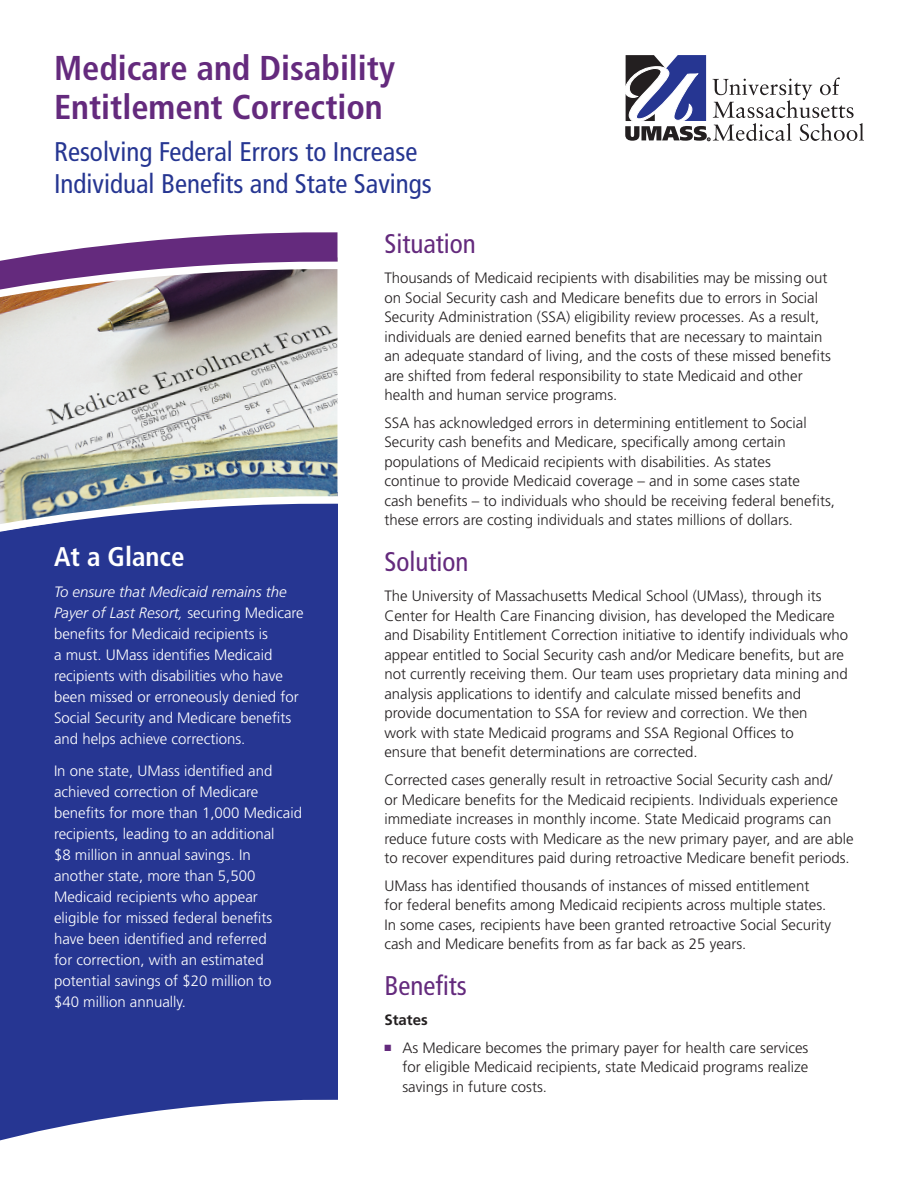
<style>
.page{position:relative;width:918px;height:1188px;background:#fff}
.page>*{position:absolute;margin:0;border:0;box-sizing:border-box;transform-origin:0 0}
.Main_Title{font:700 condensed 34.5px/39px "Frutiger LT Std";color:#642a7d}
.Secondary_Title{font:condensed 27px/31.5px "Frutiger LT Std";color:#263692}
.Headers{font:condensed 27px "Frutiger LT Std";color:#642a7d}
.AtAGlance-Head{font:700 condensed 27px "Frutiger LT Std";color:#fff}
.Body_Copy{font:300 15px/19.5px "Frutiger LT Std";color:#231f20}
.AtAGlance-Body{font:300 15px/21px "Frutiger LT Std";color:#fff}
.Body_Copy-2{font:700 15px "Frutiger LT Std";color:#231f20}
.s1{color:#642a7d}
.s2{font-style:italic}
</style>
<div class="page">
<div style="left:0;top:493px;width:337px;height:695px;background:#263692"></div>
<img style="left:0;top:304px;width:337px;height:189px">
<svg style="left:0;top:493px;width:338px;height:45px"></svg>
<img style="left:0;top:282px;width:338px;height:22px">
<svg style="left:0;top:141px;width:710px;height:141px"></svg>
<svg style="left:0;top:1087px;width:338px;height:101px;fill:#fff"></svg>
<svg style="left:625px;top:55px;width:239px;height:86px"></svg>
<p class="Main_Title" style="left:54px;top:48px;width:343px">Medicare and Disability<br>Entitlement Correction</p>
<p class="Secondary_Title" style="left:54px;top:136px;width:379px">Resolving Federal Errors to Increase<br>Individual Benefits and State Savings</p>
<p class="Headers" style="left:384px;top:228px;width:93px">Situation</p>
<p class="Body_Copy" style="left:384px;top:268px;width:448px">Thousands of Medicaid recipients with disabilities may be missing out on Social Security cash and Medicare benefits due to errors in Social Security Administration (SSA) eligibility review processes. As a result, individuals are denied earned benefits that are necessary to maintain an adequate standard of living, and the costs of these missed benefits are shifted from federal responsibility to state Medicaid and other health and human service programs.</p>
<p class="Body_Copy" style="left:384px;top:413px;width:452px">SSA has acknowledged errors in determining entitlement to Social Security cash benefits and Medicare, specifically among certain populations of Medicaid recipients with disabilities. As states<br>continue to provide Medicaid coverage – and in some cases state<br>cash benefits – to individuals who should be receiving federal benefits, these errors are costing individuals and states millions of dollars.</p>
<p class="Headers" style="left:384px;top:546px;width:86px">Solution</p>
<p class="Body_Copy" style="left:384px;top:587px;width:465px">The University of Massachusetts Medical School (UMass), through its Center for Health Care Financing division, has developed the Medicare and Disability Entitlement Correction initiative to identify individuals who appear entitled to Social Security cash and/or Medicare benefits, but are not currently receiving them. Our team uses proprietary data mining and analysis applications to identify and calculate missed benefits and provide documentation to SSA for review and correction. We then<br>work with state Medicaid programs and SSA Regional Offices to<br>ensure that benefit determinations are corrected.</p>
<p class="Body_Copy" style="left:384px;top:770px;width:471px">Corrected cases generally result in retroactive Social Security cash and/<br>or Medicare benefits for the Medicaid recipients. Individuals experience immediate increases in monthly income. State Medicaid programs can reduce future costs with Medicare as the new primary payer, and are able to recover expenditures paid during retroactive Medicare benefit periods.</p>
<p class="Body_Copy" style="left:384px;top:876px;width:448px">UMass has identified thousands of instances of missed entitlement for federal benefits among Medicaid recipients across multiple states.<br>In some cases, recipients have been granted retroactive Social Security cash and Medicare benefits from as far back as 25 years.</p>
<p class="Headers" style="left:384px;top:970px;width:84px">Benefits</p>
<p class="Body_Copy-2" style="left:384px;top:1011px;width:45px">States</p>
<p class="Body_Copy" style="left:402px;top:1038px;width:408px;text-align:justify;text-indent:-18px"><span class="s1">■</span> As Medicare becomes the primary payer for health care services for eligible Medicaid recipients, state Medicaid programs realize savings in future costs.</p>
<p class="AtAGlance-Head" style="left:54px;top:540px;width:132px">At a Glance</p>
<p class="AtAGlance-Body" style="left:54px;top:582px;width:251px"><span class="s2">To ensure that Medicaid remains the Payer of Last Resort,</span> securing Medicare benefits for Medicaid recipients is<br>a must. UMass identifies Medicaid recipients with disabilities who have been missed or erroneously denied for Social Security and Medicare benefits and helps achieve corrections.</p>
<p class="AtAGlance-Body" style="left:54px;top:761px;width:250px">In one state, UMass identified and achieved correction of Medicare benefits for more than 1,000 Medicaid recipients, leading to an additional<br>$8 million in annual savings. In another state, more than 5,500<br>Medicaid recipients who appear eligible for missed federal benefits have been identified and referred<br>for correction, with an estimated potential savings of $20 million to<br>$40 million annually.</p>
</div>
